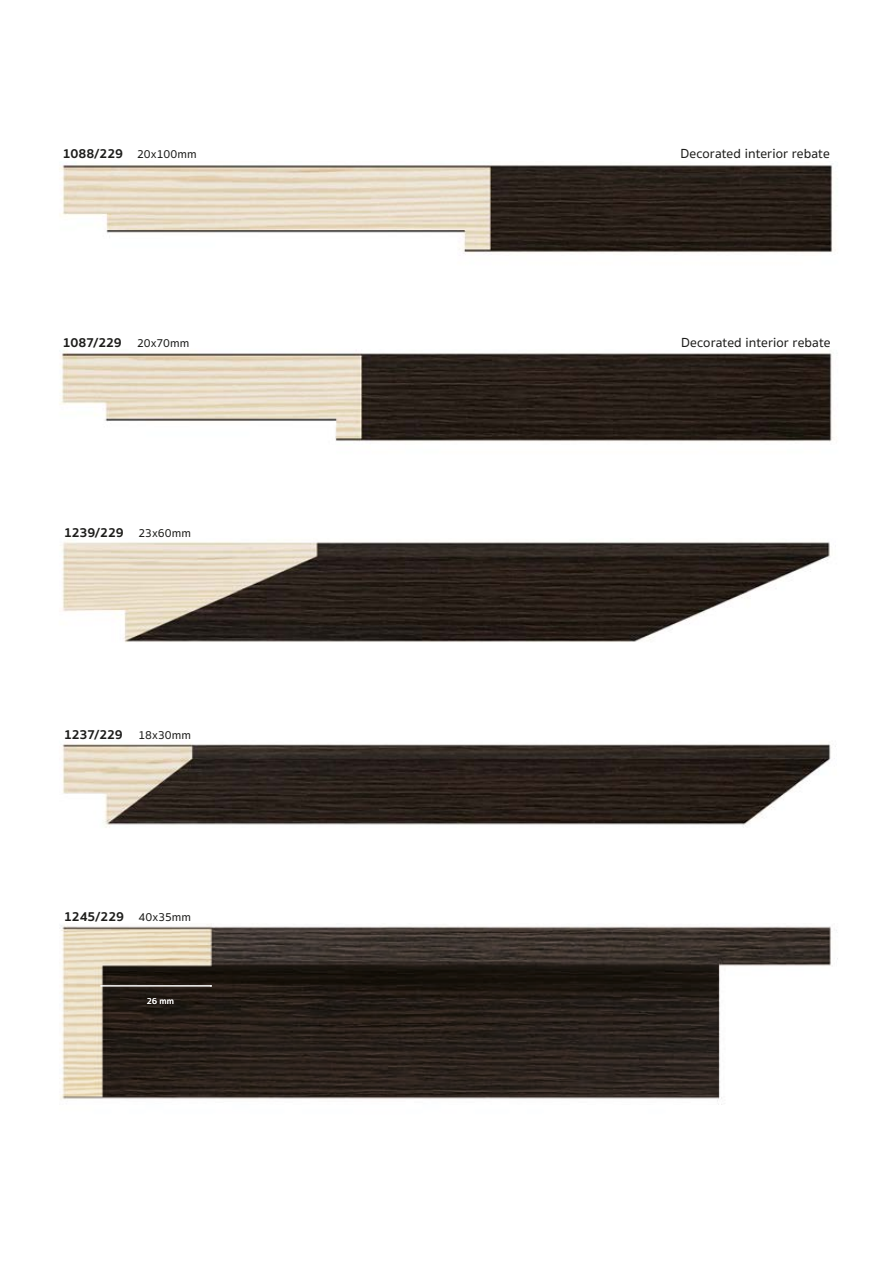
<style>
.page{position:relative;width:893px;height:1263px;background:#fff}
.page>*{position:absolute;margin:0;border:0;box-sizing:border-box;transform-origin:0 0}
.t1{font:700 13.5px "Sukhumvit Set";letter-spacing:-.015em;color:#1d1d1b}
.t2{font:500 13.5px "Sukhumvit Set";letter-spacing:.005em;color:#1d1d1b}
.t3{font:500 9px "Sukhumvit Set";color:#fff}
.s1{font-weight:500;font-size:12px}
</style>
<div class="page">
<img style="left:62px;top:542px;width:768px;height:101px">
<img style="left:60px;top:924px;width:778px;height:181px">
<img style="left:59px;top:165px;width:777px;height:89px">
<img style="left:60px;top:350px;width:774px;height:92px">
<img style="left:62px;top:743px;width:774px;height:85px">
<hr style="left:101px;top:985px;width:110px;height:1px;background:#fff">
<p class="t1" style="left:63px;top:144px;width:135px">1088/229 <span class="s1">20x100mm</span></p>
<p class="t1" style="left:63px;top:332px;width:128px">1087/229 <span class="s1">20x70mm</span></p>
<p class="t1" style="left:64px;top:522px;width:129px">1239/229 <span class="s1">23x60mm</span></p>
<p class="t1" style="left:64px;top:724px;width:129px">1237/229 <span class="s1">18x30mm</span></p>
<p class="t1" style="left:64px;top:906px;width:129px">1245/229 <span class="s1">40x35mm</span></p>
<p class="t3" style="left:147px;top:994px;width:29px">26 mm</p>
<p class="t2" style="left:680px;top:144px;width:151px">Decorated interior rebate</p>
<p class="t2" style="left:681px;top:333px;width:151px">Decorated interior rebate</p>
</div>
